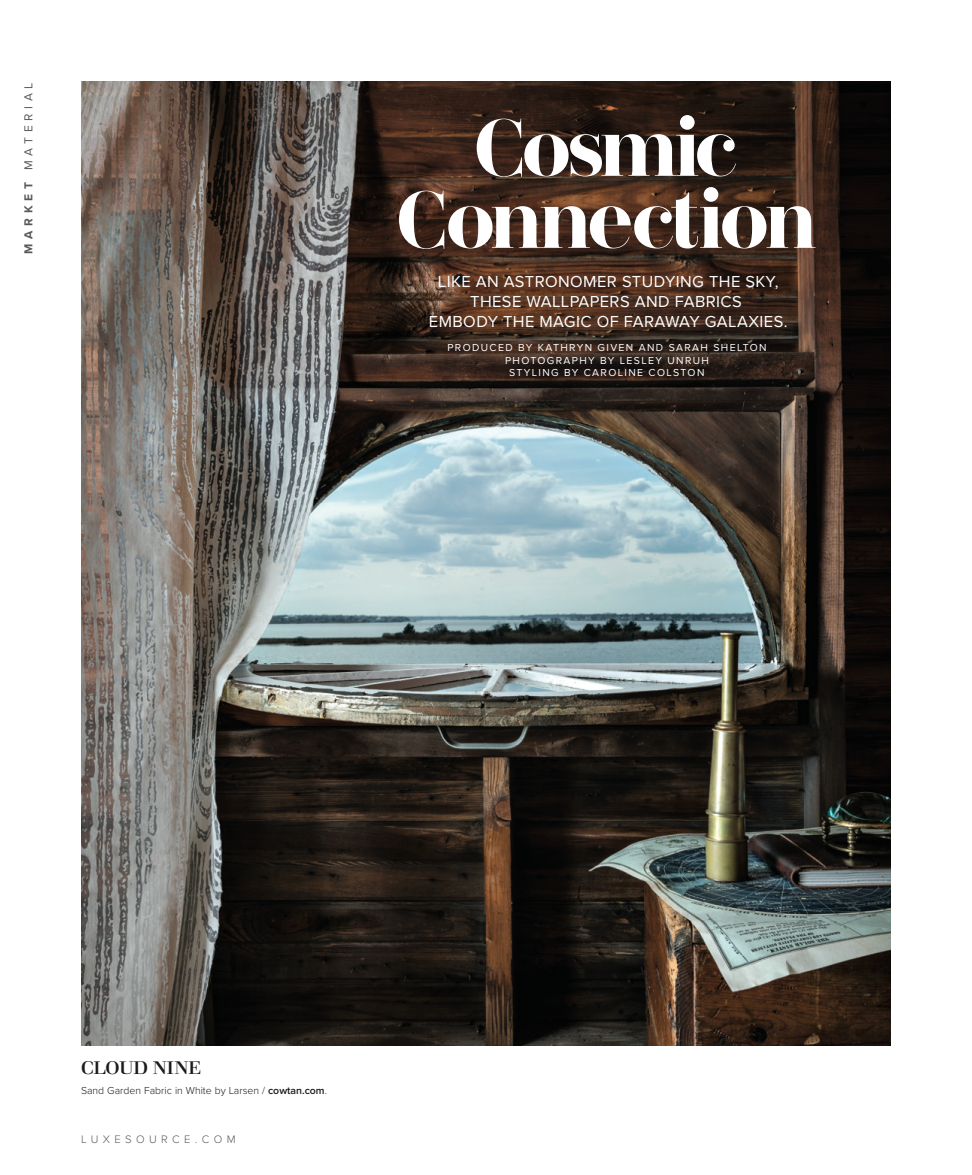
<style>
.page{position:relative;width:972px;height:1175px;background:#fff}
.page>*{position:absolute;margin:0;border:0;box-sizing:border-box;transform-origin:0 0}
.t1{font:700 82.5px/72px "Zesta";letter-spacing:-.055em;color:#fff;text-align:center}
.t2{font:500 18px "Walbaum 18 pt";letter-spacing:-.02em;color:#1a1a1a}
.t3{font:16.5px/19.8px "Proxima Nova";letter-spacing:.025em;color:#fff;text-align:center}
.t4{font:12px "Proxima Nova";letter-spacing:.39em;color:#585a5a}
.t5{font:300 11.25px "Proxima Nova";letter-spacing:.39em;color:#585a5a}
.t6{font:10.5px/12.6px "Proxima Nova";letter-spacing:.13em;color:#fff;text-align:center}
.t7{font:300 10.5px "Proxima Nova";color:#1a1a1a}
.s1{font-weight:700}
.s2{font-weight:600}
</style>
<div class="page">
<img style="left:81px;top:81px;width:810px;height:964px">
<p class="t4" style="left:22px;top:254px;width:173px;rotate:-90deg"><span class="s1">MARKET</span> MATERIAL</p>
<h1 class="t1" style="left:396px;top:111px;width:423px">Cosmic<br>Connection</h1>
<p class="t3" style="left:429px;top:272px;width:360px">LIKE AN ASTRONOMER STUDYING THE SKY,<br>THESE WALLPAPERS AND FABRICS<br>EMBODY THE MAGIC OF FARAWAY GALAXIES.</p>
<p class="t6" style="left:447px;top:341px;width:321px">PRODUCED BY KATHRYN GIVEN AND SARAH SHELTON<br>PHOTOGRAPHY BY LESLEY UNRUH<br>STYLING BY CAROLINE COLSTON</p>
<p class="t2" style="left:81px;top:1052px;width:121px">CLOUD NINE</p>
<p class="t7" style="left:81px;top:1084px;width:247px">Sand Garden Fabric in White by Larsen / <span class="s2">cowtan.com</span>.</p>
<p class="t5" style="left:81px;top:1133px;width:156px">LUXESOURCE.COM</p>
</div>
